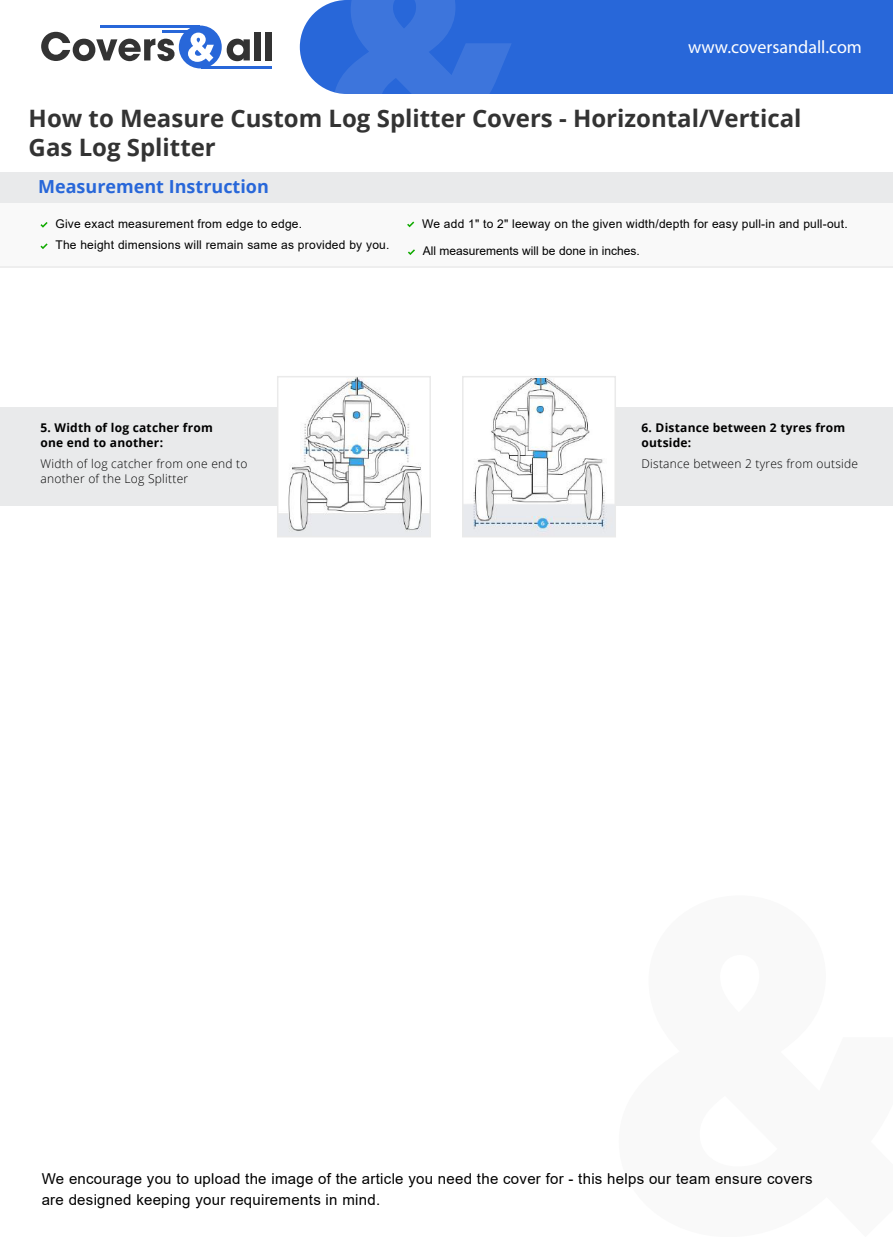
<style>
.page{position:relative;width:893px;height:1237px;background:#fff}
.page>*{position:absolute;margin:0;border:0;box-sizing:border-box;transform-origin:0 0}
.t1{font:700 24px/28.8px "Open Sans";color:#333}
.t2{font:700 18px "Open Sans";color:#2867d9}
.t3{font:18px "Myriad Pro";color:#fff}
.t4{font:15px/21px "Arial";letter-spacing:.02em;color:#000}
.t5{font:12px "Arial";letter-spacing:.02em;color:#000}
.t6{font:300 12px/14.4px "Open Sans";letter-spacing:.02em;color:#000}
.t7{font:700 12px/14.4px "Open Sans";letter-spacing:.02em;color:#000}
.t8{font:12px "Arial";color:#000}
</style>
<div class="page">
<div style="left:0;top:408px;width:293px;height:98px;background:#e9eaeb"></div>
<div style="left:600px;top:408px;width:293px;height:98px;background:#e9eaeb"></div>
<div style="left:300px;top:0;width:593px;height:94px;background:#2867d9"></div>
<svg style="left:333px;top:0;width:179px;height:94px"></svg>
<svg style="left:41px;top:32px;width:134px;height:29px"></svg>
<svg style="left:227px;top:39px;width:23px;height:22px"></svg>
<div style="left:254px;top:32px;width:7px;height:28px;background:#333"></div>
<div style="left:265px;top:32px;width:7px;height:28px;background:#333"></div>
<hr style="left:101px;top:26px;width:99px;height:2px;background:#2867d9">
<hr style="left:162px;top:31px;width:38px;height:2px;background:#2867d9">
<hr style="left:201px;top:66px;width:71px;height:2px;background:#2867d9">
<div style="left:179px;top:26px;width:43px;height:42px;background:#2867d9;border-radius:50%"></div>
<svg style="left:188px;top:33px;width:26px;height:29px"></svg>
<div style="left:0;top:172px;width:893px;height:31px;background:#e9eaeb"></div>
<div style="left:0;top:203px;width:893px;height:64px;background:#f9f9f9"></div>
<svg style="left:407px;top:221px;width:7px;height:6px"></svg>
<svg style="left:40px;top:222px;width:8px;height:6px"></svg>
<svg style="left:40px;top:243px;width:8px;height:6px"></svg>
<hr style="left:0;top:266px;width:893px;height:2px;background:#eaeaea">
<svg style="left:408px;top:249px;width:7px;height:6px"></svg>
<img style="left:465px;top:379px;width:148px;height:155px">
<div style="left:462px;top:376px;width:154px;height:161px;border:2px solid #eaeaea"></div>
<img style="left:280px;top:379px;width:148px;height:155px">
<div style="left:277px;top:376px;width:154px;height:161px;border:2px solid #eaeaea"></div>
<h2 class="t3" style="left:688px;top:36px;width:175px">www.coversandall.com</h2>
<h1 class="t1" style="left:29px;top:103px;width:774px">How to Measure Custom Log Splitter Covers - Horizontal/Vertical<br>Gas Log Splitter</h1>
<h2 class="t2" style="left:38px;top:173px;width:232px">Measurement Instruction</h2>
<p class="t5" style="left:55px;top:215px;width:248px">Give exact measurement from edge to edge.</p>
<p class="t5" style="left:422px;top:215px;width:427px">We add 1" to 2" leeway on the given width/depth for easy pull-in and pull-out.</p>
<p class="t5" style="left:55px;top:237px;width:336px">The height dimensions will remain same as provided by you.</p>
<p class="t8" style="left:423px;top:243px;width:218px">All measurements will be done in inches.</p>
<p class="t7" style="left:40px;top:421px;width:174px">5. Width of log catcher from one end to another:</p>
<p class="t6" style="left:40px;top:457px;width:208px">Width of log catcher from one end to another of the Log Splitter</p>
<p class="t7" style="left:641px;top:421px;width:205px">6. Distance between 2 tyres from outside:</p>
<p class="t6" style="left:642px;top:457px;width:218px">Distance between 2 tyres from outside</p>
<p class="t4" style="left:42px;top:1168px;width:772px">We encourage you to upload the image of the article you need the cover for - this helps our team ensure covers are designed keeping your requirements in mind.</p>
</div>
